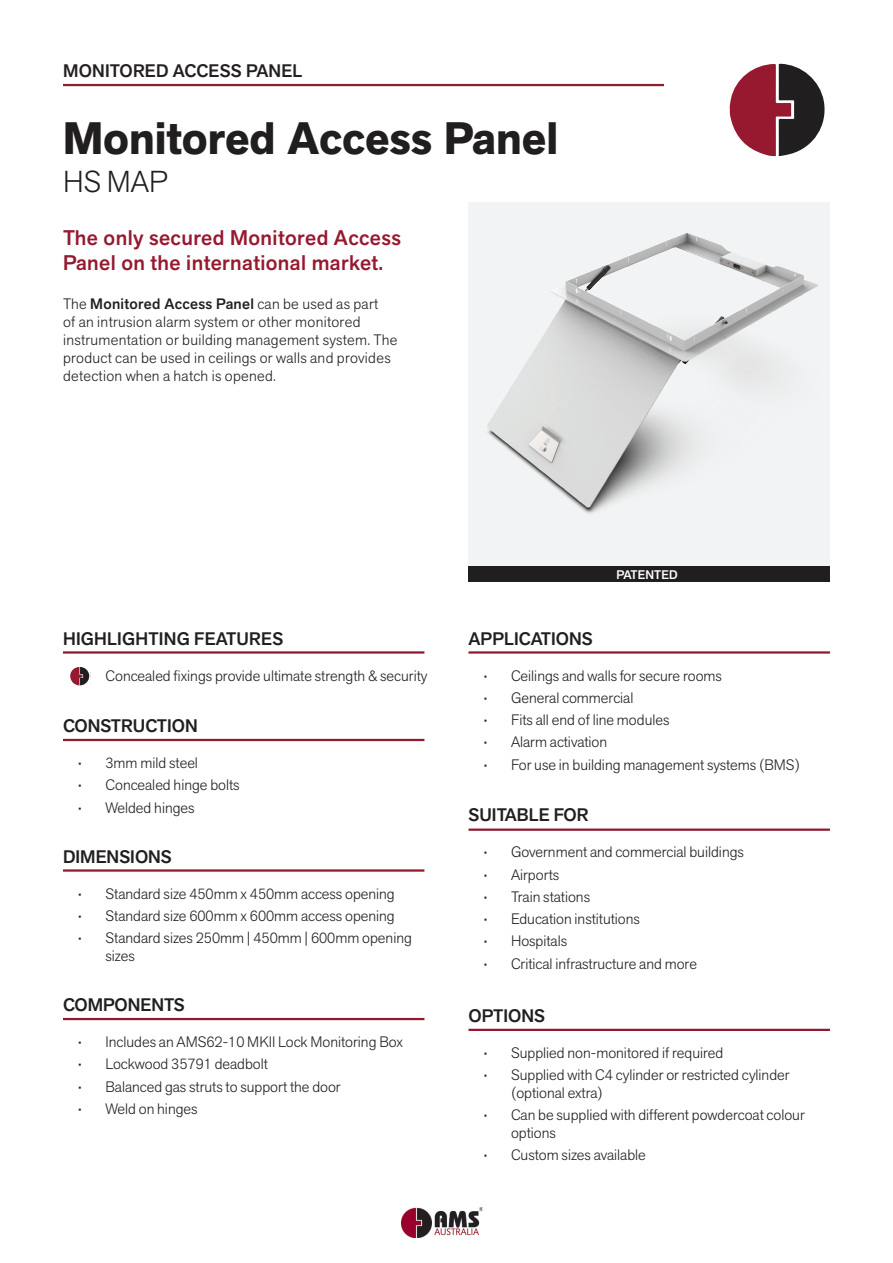
<style>
.page{position:relative;width:893px;height:1263px;background:#fff}
.page>*{position:absolute;margin:0;border:0;box-sizing:border-box;transform-origin:0 0}
.t1{font:700 45px "Akzid Grtsk Next";color:#211e20}
.t2{font:300 30px "Akzid Grtsk Next";color:#211e20}
.t3{font:500 21px/25.2px "Akzid Grtsk Next";letter-spacing:.02em;color:#961930}
.t4{font:500 18px "Akzid Grtsk Next";color:#211e20}
.t5{font:500 18px "Akzid Grtsk Next";letter-spacing:.01em;color:#231f20}
.t6{font:300 15px/18px "Akzid Grtsk Next";color:#231f20}
.t7{font:300 15px/18px "Akzid Grtsk Next";letter-spacing:.02em;color:#231f20}
.t8{font:500 12.3px "Akzid Grtsk Next";letter-spacing:.01em;color:#fff}
.s1{font-weight:500}
</style>
<div class="page">
<hr style="left:63px;top:84px;width:601px;height:2px;background:#8a2132">
<hr style="left:468px;top:828px;width:362px;height:3px;background:#90182f">
<hr style="left:468px;top:1029px;width:362px;height:2px;background:#90182f">
<hr style="left:63px;top:739px;width:361px;height:2px;background:#90182f">
<hr style="left:63px;top:869px;width:361px;height:3px;background:#90182f">
<hr style="left:63px;top:1018px;width:361px;height:2px;background:#90182f">
<hr style="left:468px;top:651px;width:362px;height:3px;background:#90182f">
<svg style="left:730px;top:64px;width:95px;height:92px"></svg>
<div style="left:468px;top:203px;width:362px;height:363px;background:#f2f3f4"></div>
<img style="left:487px;top:233px;width:331px;height:280px">
<div style="left:468px;top:566px;width:362px;height:16px;background:#211e20"></div>
<hr style="left:63px;top:651px;width:361px;height:3px;background:#8f1930">
<svg style="left:70px;top:667px;width:20px;height:18px"></svg>
<img style="left:401px;top:1207px;width:81px;height:30px">
<p class="t5" style="left:63px;top:59px;width:241px">MONITORED ACCESS PANEL</p>
<h1 class="t1" style="left:63px;top:109px;width:497px">Monitored Access Panel</h1>
<h2 class="t2" style="left:63px;top:162px;width:107px">HS MAP</h2>
<h3 class="t3" style="left:63px;top:225px;width:339px">The only secured Monitored Access<br>Panel on the international market.</h3>
<p class="t7" style="left:63px;top:295px;width:336px">The <span class="s1">Monitored Access Panel</span> can be used as part<br>of an intrusion alarm system or other monitored instrumentation or building management system. The product can be used in ceilings or walls and provides detection when a hatch is opened.</p>
<p class="t4" style="left:63px;top:627px;width:222px">HIGHLIGHTING FEATURES</p>
<p class="t6" style="left:79px;top:666px;width:350px">• Concealed fixings provide ultimate strength &amp; security</p>
<p class="t4" style="left:63px;top:714px;width:136px">CONSTRUCTION</p>
<p class="t6" style="left:79px;top:754px;width:121px">• 3mm mild steel</p>
<p class="t6" style="left:79px;top:776px;width:163px">• Concealed hinge bolts</p>
<p class="t6" style="left:79px;top:798px;width:118px">• Welded hinges</p>
<p class="t4" style="left:63px;top:845px;width:110px">DIMENSIONS</p>
<p class="t6" style="left:79px;top:884px;width:318px">• Standard size 450mm x 450mm access opening</p>
<p class="t6" style="left:79px;top:906px;width:318px">• Standard size 600mm x 600mm access opening</p>
<p class="t6" style="left:106px;top:929px;width:308px;text-indent:-27px">• Standard sizes 250mm | 450mm | 600mm opening sizes</p>
<p class="t4" style="left:63px;top:993px;width:123px">COMPONENTS</p>
<p class="t6" style="left:79px;top:1033px;width:326px">• Includes an AMS62-10 MKII Lock Monitoring Box</p>
<p class="t6" style="left:79px;top:1055px;width:191px">• Lockwood 35791 deadbolt</p>
<p class="t6" style="left:79px;top:1077px;width:264px">• Balanced gas struts to support the door</p>
<p class="t6" style="left:79px;top:1099px;width:121px">• Weld on hinges</p>
<p class="t8" style="left:616px;top:566px;width:63px">PATENTED</p>
<p class="t4" style="left:468px;top:627px;width:126px">APPLICATIONS</p>
<p class="t6" style="left:484px;top:666px;width:239px">• Ceilings and walls for secure rooms</p>
<p class="t6" style="left:484px;top:688px;width:151px">• General commercial</p>
<p class="t6" style="left:484px;top:711px;width:187px">• Fits all end of line modules</p>
<p class="t6" style="left:484px;top:733px;width:125px">• Alarm activation</p>
<p class="t6" style="left:484px;top:755px;width:317px">• For use in building management systems (BMS)</p>
<p class="t4" style="left:468px;top:803px;width:122px">SUITABLE FOR</p>
<p class="t6" style="left:484px;top:843px;width:261px">• Government and commercial buildings</p>
<p class="t6" style="left:484px;top:865px;width:77px">• Airports</p>
<p class="t6" style="left:484px;top:887px;width:108px">• Train stations</p>
<p class="t6" style="left:484px;top:910px;width:157px">• Education institutions</p>
<p class="t6" style="left:484px;top:932px;width:85px">• Hospitals</p>
<p class="t6" style="left:484px;top:954px;width:215px">• Critical infrastructure and more</p>
<p class="t4" style="left:468px;top:1004px;width:78px">OPTIONS</p>
<p class="t6" style="left:484px;top:1043px;width:241px">• Supplied non-monitored if required</p>
<p class="t6" style="left:511px;top:1065px;width:280px;text-indent:-27px">• Supplied with C4 cylinder or restricted cylinder (optional extra)</p>
<p class="t6" style="left:511px;top:1106px;width:295px;text-indent:-27px">• Can be supplied with different powdercoat colour options</p>
<p class="t6" style="left:484px;top:1146px;width:163px">• Custom sizes available</p>
</div>
